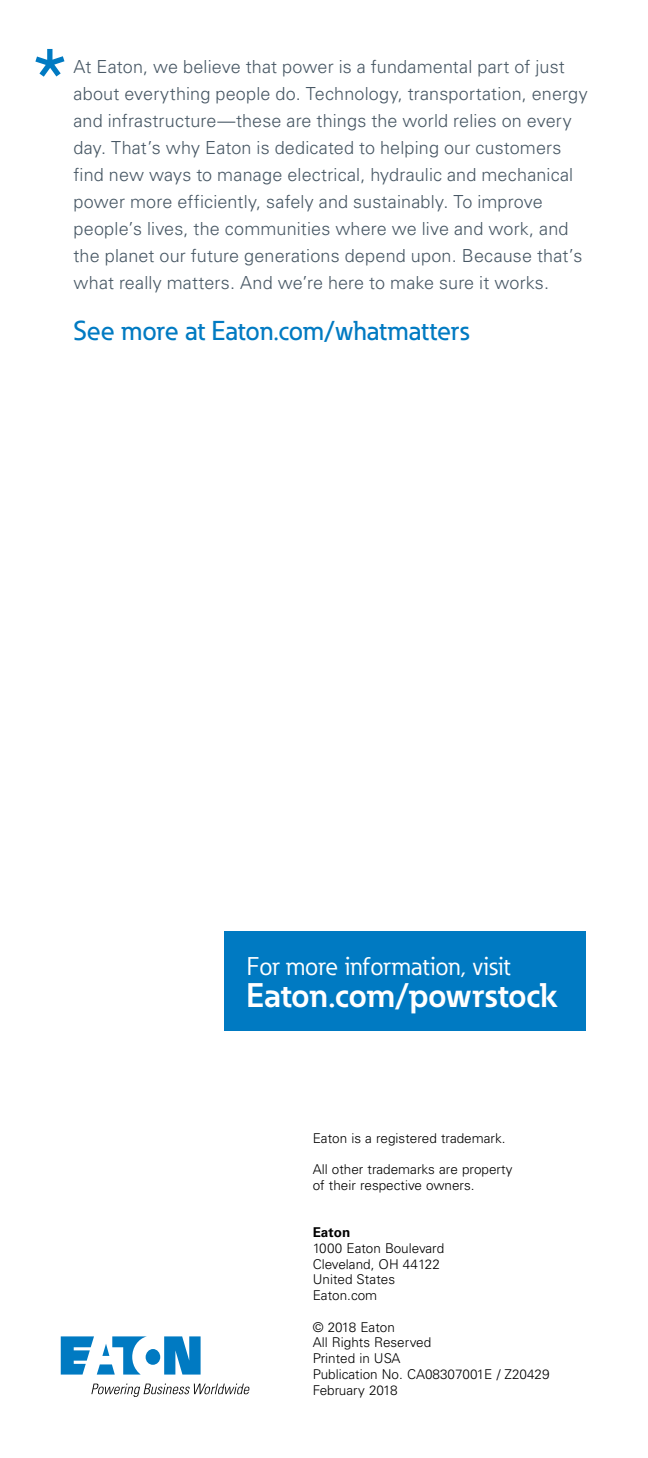
<style>
.page{position:relative;width:648px;height:1458px;background:#fff}
.page>*{position:absolute;margin:0;border:0;box-sizing:border-box;transform-origin:0 0}
.t1{font:700 33.75px "Eaton";letter-spacing:-.005em;color:#fff}
.t2{font:500 27px "Eaton";color:#007ac2}
.t3{font:25.2px "Eaton";letter-spacing:.005em;color:#fff}
.t4{font:300 18px/27px "Univers LT Std";letter-spacing:.01em;color:#485865}
.t5{font:300 13.5px/15.8px "Univers LT Std";color:#000}
.t6{font:700 13.5px "Univers LT Std";color:#000}
</style>
<div class="page">
<svg style="left:61px;top:1336px;width:140px;height:39px"></svg>
<svg style="left:91px;top:1384px;width:159px;height:13px"></svg>
<div style="left:224px;top:931px;width:362px;height:100px;background:#007ac2"></div>
<p class="t4" style="left:74px;top:53px;width:516px">At Eaton, we believe that power is a fundamental part of just about everything people do. Technology, transportation, energy and infrastructure—these are things the world relies on every day. That’s why Eaton is dedicated to helping our customers find new ways to manage electrical, hydraulic and mechanical power more efficiently, safely and sustainably. To improve people’s lives, the communities where we live and work, and the planet our future generations depend upon. Because that’s what really matters. And we’re here to make sure it works.</p>
<h2 class="t2" style="left:74px;top:314px;width:397px">See more at Eaton.com/whatmatters</h2>
<h3 class="t3" style="left:247px;top:950px;width:265px">For more information, visit</h3>
<h1 class="t1" style="left:247px;top:974px;width:312px">Eaton.com/powrstock</h1>
<p class="t5" style="left:313px;top:1130px;width:194px">Eaton is a registered trademark.</p>
<p class="t5" style="left:313px;top:1161px;width:201px">All other trademarks are property of their respective owners.</p>
<p class="t6" style="left:313px;top:1224px;width:39px">Eaton</p>
<p class="t5" style="left:313px;top:1240px;width:133px">1000 Eaton Boulevard<br>Cleveland, OH 44122<br>United States<br>Eaton.com</p>
<p class="t5" style="left:313px;top:1319px;width:238px">© 2018 Eaton<br>All Rights Reserved<br>Printed in USA<br>Publication No. CA08307001E / Z20429<br>February 2018</p>
</div>
